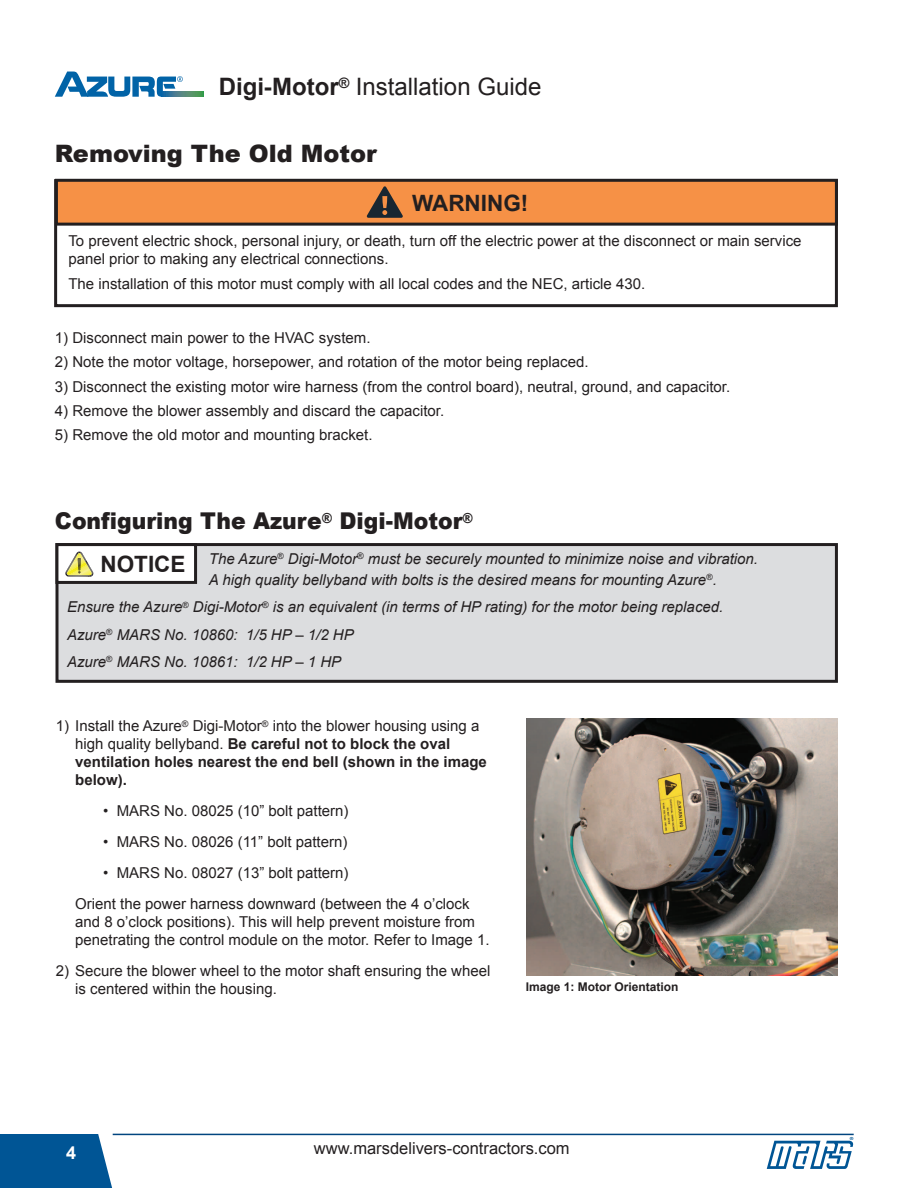
<style>
.page{position:relative;width:918px;height:1188px;background:#fff}
.page>*{position:absolute;margin:0;border:0;box-sizing:border-box;transform-origin:0 0}
.t1{font:24px "Arial";color:#231f20}
.t2{font:900 24px "Arial";color:#231f20}
.t3{font:900 23.1px "Arial";color:#231f20;scale:.95 1}
.t4{font:700 22.5px "Arial";color:#231f20}
.t5{font:700 18px "Arial";color:#fff}
.t6{font:16.5px "Arial";color:#231f20}
.t7{font:15px/18px "Arial";color:#231f20}
.t8{font:italic 15px/27.5px "Arial";color:#231f20}
.t9{font:700 15px/18px "Arial";color:#231f20}
.t10{font:700 12px "Arial";color:#231f20}
.t11{font:700 4.2px "Helvetica Neue";color:#005595;scale:1.1 1}
.s1{font-weight:700}
.s2{font-weight:400}
</style>
<div class="page">
<svg style="left:0;top:1134px;width:119px;height:54px;background:#1d68a1"></svg>
<svg style="left:767px;top:1141px;width:86px;height:28px"></svg>
<hr style="left:113px;top:1134px;width:741px;height:1px;background:#01457f">
<svg style="left:54px;top:178px;width:784px;height:505px"></svg>
<svg style="left:183px;top:91px;width:20px;height:6px"></svg>
<svg style="left:55px;top:72px;width:128px;height:25px"></svg>
<img style="left:526px;top:719px;width:312px;height:257px">
<div style="left:56px;top:180px;width:780px;height:44px;background:#f69146"></div>
<div style="left:55px;top:179px;width:783px;height:47px;border:3px solid #231f20"></div>
<svg style="left:367px;top:186px;width:36px;height:32px"></svg>
<div style="left:57px;top:545px;width:139px;height:37px;background:#fff"></div>
<div style="left:55px;top:543px;width:142px;height:41px;border:3px solid #231f20"></div>
<svg style="left:65px;top:552px;width:28px;height:25px"></svg>
<h1 class="t1" style="left:219px;top:74px;width:324px"><span class="s1">Digi-Motor</span><sup>®</sup> Installation Guide</h1>
<h1 class="t2" style="left:55px;top:135px;width:323px">Removing The Old Motor</h1>
<h3 class="t4" style="left:412px;top:191px;width:118px">WARNING!</h3>
<p class="t7" style="left:68px;top:232px;width:735px">To prevent electric shock, personal injury, or death, turn off the electric power at the disconnect or main service panel prior to making any electrical connections.</p>
<p class="t7" style="left:68px;top:274px;width:578px">The installation of this motor must comply with all local codes and the NEC, article 430.</p>
<p class="t7" style="left:55px;top:328px;width:317px">1) Disconnect main power to the HVAC system.</p>
<p class="t7" style="left:55px;top:353px;width:535px">2) Note the motor voltage, horsepower, and rotation of the motor being replaced.</p>
<p class="t7" style="left:55px;top:377px;width:677px">3) Disconnect the existing motor wire harness (from the control board), neutral, ground, and capacitor.</p>
<p class="t7" style="left:55px;top:402px;width:391px">4) Remove the blower assembly and discard the capacitor.</p>
<p class="t7" style="left:55px;top:426px;width:319px">5) Remove the old motor and mounting bracket.</p>
<h2 class="t3" style="left:55px;top:504px;width:442px">Configuring The Azure<sup>®</sup> Digi-Motor<sup>®</sup></h2>
<p class="t8" style="left:209px;top:548px;width:551px;line-height:21px">The Azure<sup>®</sup> Digi-Motor<sup>®</sup> must be securely mounted to minimize noise and vibration.<br>A high quality bellyband with bolts is the desired means for mounting Azure<sup>®</sup>.</p>
<p class="t8" style="left:67px;top:593px;width:658px">Ensure the Azure<sup>®</sup> Digi-Motor<sup>®</sup> is an equivalent (in terms of HP rating) for the motor being replaced.<br>Azure<sup>®</sup> MARS No. 10860: 1/5 HP – 1/2 HP<br>Azure<sup>®</sup> MARS No. 10861: 1/2 HP – 1 HP</p>
<h3 class="t4" style="left:101px;top:551px;width:87px">NOTICE</h3>
<p class="t9" style="left:75px;top:717px;width:413px;text-indent:-19px"><span class="s2">1) Install the Azure</span><sup>®</sup> <span class="s2">Digi-Motor</span><sup>®</sup> <span class="s2">into the blower housing using a high quality bellyband.</span> Be careful not to block the oval ventilation holes nearest the end bell (shown in the image below).</p>
<p class="t7" style="left:103px;top:802px;width:247px">• MARS No. 08025 (10” bolt pattern)</p>
<p class="t7" style="left:103px;top:833px;width:246px">• MARS No. 08026 (11” bolt pattern)</p>
<p class="t7" style="left:75px;top:857px;width:396px;line-height:30.9px;text-indent:28px">• MARS No. 08027 (13” bolt pattern)<br>Orient the power harness downward (between the 4 o’clock</p>
<p class="t7" style="left:75px;top:913px;width:416px">and 8 o’clock positions). This will help prevent moisture from penetrating the control module on the motor. Refer to Image 1.</p>
<p class="t7" style="left:75px;top:962px;width:417px;text-indent:-19px">2) Secure the blower wheel to the motor shaft ensuring the wheel is centered within the housing.</p>
<p class="t10" style="left:526px;top:980px;width:154px">Image 1: Motor Orientation</p>
<p class="t5" style="left:66px;top:1143px;width:12px">4</p>
<p class="t6" style="left:314px;top:1139px;width:257px">www.marsdelivers-contractors.com</p>
<p class="t11" style="left:850px;top:1137px;width:5px">®</p>
</div>
